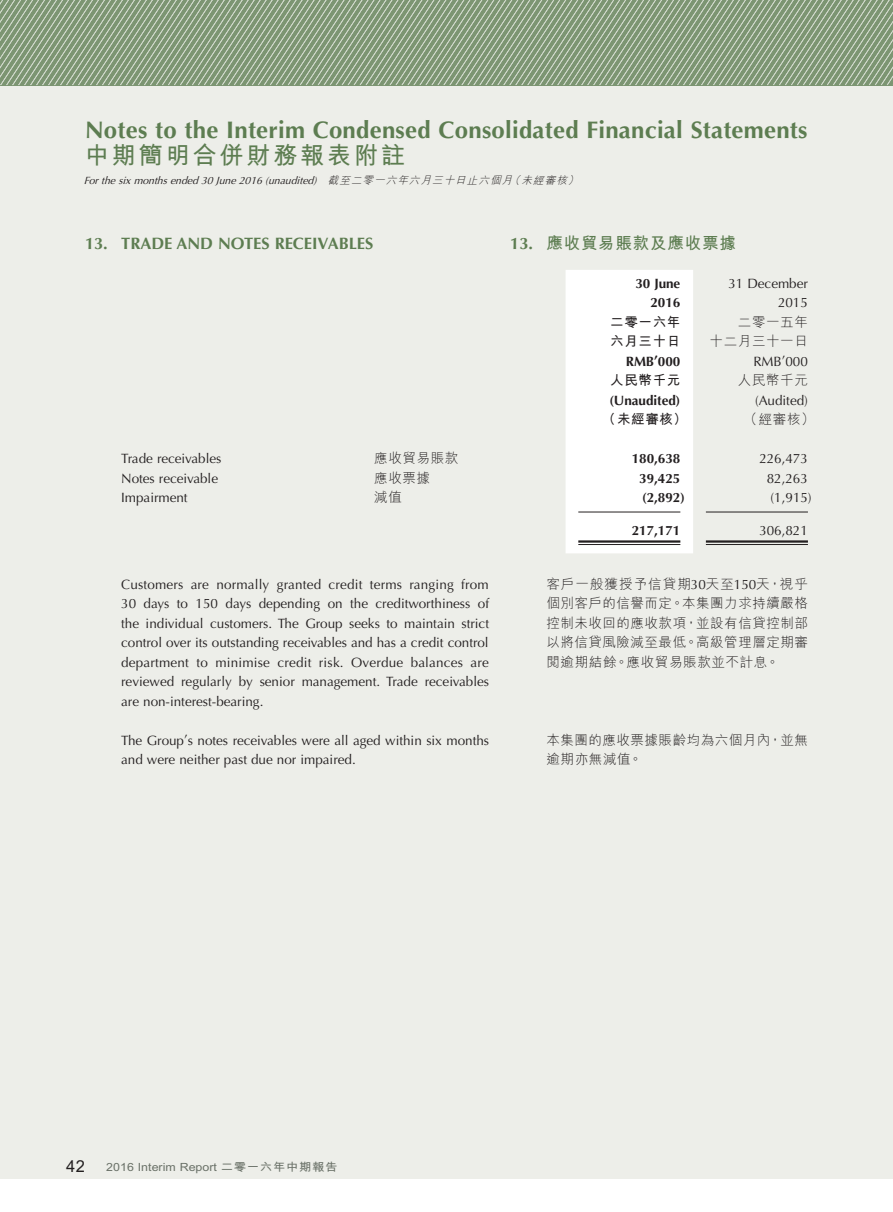
<style>
.page{position:relative;width:893px;height:1212px;background:#edeee9}
.page>*{position:absolute;margin:0;border:0;box-sizing:border-box;transform-origin:0 0}
.t1{font:700 24px "Optima LT Std";letter-spacing:.01em;color:#5d7d51}
.t2{font:700 24px "M Hei HK";letter-spacing:.12em;color:#5d7d51}
.Heading_1{font:700 16.5px "Optima LT Std";color:#5d7d51}
.C_Heading_1{font:700 16.5px "M Hei HK";letter-spacing:.05em;color:#5d7d51}
.t3{font:700 16.5px "M Hei HK";color:#231f20}
.Body_Text{font:13.5px/19.5px "Optima LT Std";color:#231f20;text-align:justify}
.C_Body_Text{font:300 13.5px/19.5px "M Hei HK";letter-spacing:.04em;color:#231f20;text-align:justify}
.Body_Text-2{font:700 13.5px "Optima LT Std";color:#231f20}
.Body_Text-3{font:300 13.5px "M Hei HK";letter-spacing:.05em;color:#231f20}
.Body_Text-4{font:700 13.5px "M Hei HK";letter-spacing:.05em;color:#231f20}
.t4{font:700 11.25px "M Hei HK";letter-spacing:.005em;color:#6a7168;scale:1.1 1}
.t5{font:italic 10.5px "Optima LT Std";color:#231f20}
.s1{font-family:"M Hei HK";font-weight:300}
.s2{font-family:"Optima LT Std"}
.s3{font-family:"Optima LT Std";font-weight:400}
</style>
<div class="page">
<div style="left:0;top:1179px;width:893px;height:33px;background:#fff"></div>
<svg style="left:0;top:0;width:893px;height:86px;background:#8fa486"></svg>
<div style="left:566px;top:270px;width:127px;height:283px;background:#fff"></div>
<hr style="left:578px;top:512px;width:102px;height:1px;background:#231f20">
<hr style="left:706px;top:512px;width:102px;height:1px;background:#231f20">
<hr style="left:578px;top:540px;width:102px;height:3px;background:#231f20">
<hr style="left:578px;top:544px;width:102px;height:1px;background:#231f20">
<hr style="left:706px;top:540px;width:102px;height:3px;background:#231f20">
<hr style="left:706px;top:544px;width:102px;height:1px;background:#231f20">
<h1 class="t1" style="left:85px;top:116px;width:724px">Notes to the Interim Condensed Consolidated Financial Statements</h1>
<h1 class="t2" style="left:85px;top:138px;width:321px">中期簡明合併財務報表附註</h1>
<p class="t5" style="left:84px;top:175px;width:499px">Forthesixmonthsended30June2016(unaudited) <span class="s1">截至二零一六年六月三十日止六個月（未經審核）</span></p>
<p class="Heading_1" style="left:85px;top:233px;width:290px">13. TRADE AND NOTES RECEIVABLES</p>
<p class="C_Heading_1" style="left:510px;top:231px;width:227px"><span class="s2">13.</span> 應收貿易賬款及應收票據</p>
<p class="Body_Text-2" style="left:635px;top:275px;width:46px">30 June</p>
<p class="Body_Text" style="left:728px;top:273px;width:81px">31 December</p>
<p class="Body_Text-2" style="left:650px;top:295px;width:31px">2016</p>
<p class="Body_Text" style="left:778px;top:293px;width:31px">2015</p>
<p class="Body_Text-4" style="left:610px;top:312px;width:72px">二零一六年</p>
<p class="Body_Text-3" style="left:738px;top:315px;width:72px">二零一五年</p>
<p class="Body_Text-4" style="left:610px;top:331px;width:72px">六月三十日</p>
<p class="Body_Text-3" style="left:710px;top:334px;width:100px">十二月三十一日</p>
<p class="Body_Text-2" style="left:626px;top:353px;width:56px">RMB’000</p>
<p class="Body_Text" style="left:753px;top:351px;width:56px">RMB’000</p>
<p class="Body_Text-4" style="left:610px;top:370px;width:72px">人民幣千元</p>
<p class="Body_Text-3" style="left:738px;top:373px;width:72px">人民幣千元</p>
<p class="Body_Text-2" style="left:609px;top:392px;width:72px">(Unaudited)</p>
<p class="Body_Text" style="left:755px;top:390px;width:54px">(Audited)</p>
<p class="Body_Text-4" style="left:602px;top:409px;width:86px">（未經審核）</p>
<p class="Body_Text-3" style="left:744px;top:412px;width:72px">（經審核）</p>
<p class="Body_Text" style="left:121px;top:449px;width:102px">Trade receivables</p>
<p class="Body_Text-3" style="left:374px;top:451px;width:86px">應收貿易賬款</p>
<p class="Body_Text-2" style="left:632px;top:451px;width:50px">180,638</p>
<p class="Body_Text" style="left:759px;top:449px;width:50px">226,473</p>
<p class="Body_Text" style="left:121px;top:468px;width:98px">Notes receivable</p>
<p class="Body_Text-3" style="left:374px;top:471px;width:57px">應收票據</p>
<p class="Body_Text-2" style="left:639px;top:470px;width:43px">39,425</p>
<p class="Body_Text" style="left:767px;top:468px;width:43px">82,263</p>
<p class="Body_Text" style="left:121px;top:488px;width:68px">Impairment</p>
<p class="Body_Text-3" style="left:374px;top:490px;width:29px">減值</p>
<p class="Body_Text-2" style="left:642px;top:490px;width:44px">(2,892)</p>
<p class="Body_Text" style="left:771px;top:488px;width:43px">(1,915)</p>
<p class="Body_Text-2" style="left:632px;top:522px;width:50px">217,171</p>
<p class="Body_Text" style="left:759px;top:520px;width:50px">306,821</p>
<p class="Body_Text" style="left:121px;top:575px;width:369px">Customers are normally granted credit terms ranging from 30 days to 150 days depending on the creditworthiness of the individual customers. The Group seeks to maintain strict control over its outstanding receivables and has a credit control department to minimise credit risk. Overdue balances are reviewed regularly by senior management. Trade receivables are non-interest-bearing.</p>
<p class="Body_Text" style="left:121px;top:731px;width:369px">The Group’s notes receivables were all aged within six months and were neither past due nor impaired.</p>
<p class="C_Body_Text" style="left:546px;top:574px;width:263px">客戶一般獲授予信貸期<span class="s3">30</span>天至<span class="s3">150</span>天，視乎個別客戶的信譽而定。本集團力求持續嚴格控制未收回的應收款項，並設有信貸控制部以將信貸風險減至最低。高級管理層定期審閱逾期結餘。應收貿易賬款並不計息。</p>
<p class="C_Body_Text" style="left:546px;top:730px;width:263px">本集團的應收票據賬齡均為六個月內，並無逾期亦無減值。</p>
<p class="t3" style="left:66px;top:1153px;width:20px">42</p>
<p class="t4" style="left:106px;top:1158px;width:212px">2016 Interim Report 二零一六年中期報告</p>
</div>
